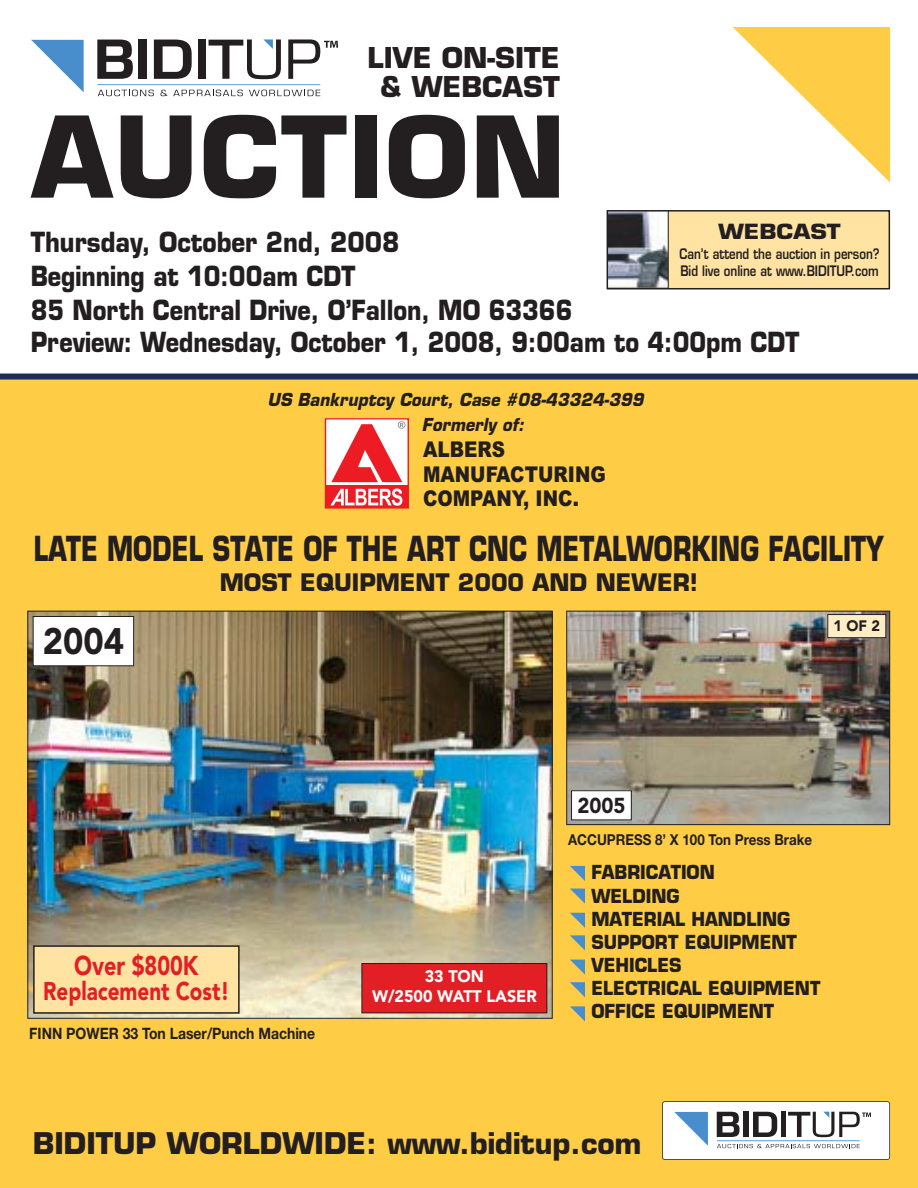
<style>
.page{position:relative;width:918px;height:1188px;background:#fff}
.page>*{position:absolute;margin:0;border:0;box-sizing:border-box;transform-origin:0 0}
.t1{font:700 109.65px "Eurostile";letter-spacing:.015em;color:#231f20}
.t2{font:900 36.6px "Avenir";color:#231f20;scale:.94 1}
.t3{font:700 33.6px "Eurostile";letter-spacing:.005em;color:#231f20;scale:.74 1}
.t4{font:700 29.1px "Eurostile";color:#231f20}
.t5{font:700 28.05px/29.2px "Eurostile";color:#231f20;text-align:center}
.t6{font:700 27px/33.3px "Eurostile";color:#231f20;scale:.89 1}
.t7{font:900 27px "Avenir";color:#e31f26;scale:.8 1}
.t8{font:900 25.5px "Avenir";color:#e31f26;scale:.81 1}
.t9{font:700 23.55px "Eurostile";color:#231f20}
.t10{font:900 21.75px/24.5px "Arial";color:#231f20;scale:.85 1}
.t11{font:900 21.45px "Avenir";color:#231f20;scale:.95 1}
.t12{font:700 20.4px "Eurostile";color:#231f20;scale:1.13 1}
.t13{font:700 18.9px/23.1px "Eurostile";color:#231f20;scale:.92 1}
.t14{font:italic 700 17.4px/25.5px "Eurostile";letter-spacing:.005em;color:#231f20;scale:.93 1}
.t15{font:900 16.65px/19.6px "Avenir";color:#fff;text-align:center;scale:.96 1}
.t16{font:700 15.75px "Helvetica Neue";color:#231f20;scale:.89 1}
.t17{font:700 15px "Helvetica Neue";color:#231f20;scale:.89 1}
.t18{font:900 15px "Avenir";color:#231f20;scale:.96 1}
.t19{font:600 14.1px/17.2px "Eurostile";color:#231f20;scale:.81 1}
</style>
<div class="page">
<div style="left:0;top:378px;width:918px;height:810px;background:#ffcc46"></div>
<svg style="left:98px;top:90px;width:56px;height:6px"></svg>
<svg style="left:161px;top:90px;width:82px;height:6px"></svg>
<svg style="left:249px;top:90px;width:71px;height:6px"></svg>
<svg style="left:31px;top:40px;width:53px;height:52px"></svg>
<hr style="left:97px;top:84px;width:223px;height:1px;background:#56a1d3">
<svg style="left:97px;top:40px;width:36px;height:39px"></svg>
<div style="left:138px;top:40px;width:9px;height:39px;background:#231f20"></div>
<svg style="left:154px;top:40px;width:38px;height:39px"></svg>
<div style="left:198px;top:40px;width:7px;height:39px;background:#231f20"></div>
<svg style="left:209px;top:39px;width:72px;height:40px"></svg>
<svg style="left:288px;top:39px;width:50px;height:40px"></svg>
<svg style="left:733px;top:27px;width:157px;height:156px"></svg>
<div style="left:0;top:374px;width:918px;height:6px;background:#193056"></div>
<div style="left:662px;top:1102px;width:228px;height:58px;background:#fff;border-radius:3px"></div>
<svg style="left:717px;top:1144px;width:143px;height:4px"></svg>
<svg style="left:674px;top:1112px;width:34px;height:34px"></svg>
<hr style="left:717px;top:1140px;width:143px;height:1px;background:#56a1d3">
<svg style="left:717px;top:1112px;width:23px;height:25px"></svg>
<div style="left:743px;top:1112px;width:6px;height:25px;background:#231f20"></div>
<svg style="left:753px;top:1112px;width:24px;height:25px"></svg>
<div style="left:781px;top:1112px;width:5px;height:25px;background:#231f20"></div>
<svg style="left:788px;top:1112px;width:83px;height:25px"></svg>
<div style="left:662px;top:1101px;width:228px;height:59px;border:2px solid #231f20;border-radius:3px"></div>
<svg style="left:570px;top:866px;width:14px;height:14px"></svg>
<svg style="left:570px;top:889px;width:14px;height:14px"></svg>
<svg style="left:570px;top:913px;width:14px;height:14px"></svg>
<svg style="left:570px;top:935px;width:14px;height:15px"></svg>
<svg style="left:570px;top:960px;width:14px;height:14px"></svg>
<svg style="left:570px;top:982px;width:14px;height:15px"></svg>
<svg style="left:570px;top:1006px;width:14px;height:15px"></svg>
<img style="left:29px;top:613px;width:522px;height:404px">
<img style="left:568px;top:613px;width:320px;height:210px">
<div style="left:566px;top:611px;width:324px;height:214px;border:1px solid #231f20"></div>
<img style="left:610px;top:213px;width:58px;height:73px">
<div style="left:668px;top:211px;width:221px;height:78px;background:#ffe3a2"></div>
<hr style="left:668px;top:210px;width:1px;height:78px;background:#231f20">
<div style="left:607px;top:210px;width:283px;height:79px;border:2px solid #231f20"></div>
<div style="left:326px;top:419px;width:82px;height:89px;background:#fff"></div>
<div style="left:325px;top:418px;width:84px;height:91px;border:1px solid #ed1c24"></div>
<svg style="left:331px;top:421px;width:75px;height:61px"></svg>
<div style="left:326px;top:485px;width:82px;height:23px;background:#ed1c24"></div>
<svg style="left:330px;top:489px;width:72px;height:17px"></svg>
<div style="left:362px;top:964px;width:185px;height:49px;background:#e31f26"></div>
<div style="left:362px;top:963px;width:185px;height:50px;border:1px solid #231f20"></div>
<div style="left:33px;top:617px;width:101px;height:49px;background:#fff"></div>
<div style="left:33px;top:616px;width:101px;height:50px;border:1px solid #231f20"></div>
<div style="left:572px;top:791px;width:59px;height:29px;background:#fff"></div>
<div style="left:571px;top:790px;width:61px;height:30px;border:1px solid #231f20"></div>
<div style="left:34px;top:946px;width:205px;height:67px;background:#ffe3a2"></div>
<div style="left:33px;top:945px;width:207px;height:69px;border:2px solid #231f20"></div>
<div style="left:828px;top:615px;width:58px;height:23px;background:#ffedc6"></div>
<div style="left:827px;top:614px;width:59px;height:24px;border:1px solid #231f20"></div>
<p class="t5" style="left:368px;top:46px;width:194px">LIVE ON-SITE &amp; WEBCAST</p>
<h1 class="t1" style="left:32px;top:115px;width:535px">AUCTION</h1>
<p class="t12" style="left:718px;top:223px;width:110px">WEBCAST</p>
<p class="t19" style="left:679px;top:247px;width:249px">Can’t attend the auction in person?<br>Bid live online at www.BIDITUP.com</p>
<p class="t6" style="left:31px;top:228px;width:865px">Thursday, October 2nd, 2008<br>Beginning at 10:00am CDT<br>85 North Central Drive, O’Fallon, MO 63366<br>Preview: Wednesday, October 1, 2008, 9:00am to 4:00pm CDT</p>
<p class="t14" style="left:422px;top:388px;width:240px;text-indent:-155px">US Bankruptcy Court, Case #08-43324-399<br>Formerly of:</p>
<p class="t10" style="left:423px;top:438px;width:216px">ALBERS<br>MANUFACTURING<br>COMPANY, INC.</p>
<p class="t3" style="left:34px;top:536px;width:1150px">LATE MODEL STATE OF THE ART CNC METALWORKING FACILITY</p>
<p class="t9" style="left:220px;top:574px;width:480px">MOST EQUIPMENT 2000 AND NEWER!</p>
<h2 class="t2" style="left:43px;top:626px;width:88px">2004</h2>
<p class="t18" style="left:834px;top:620px;width:50px">1OF2</p>
<p class="t11" style="left:577px;top:796px;width:52px">2005</p>
<p class="t7" style="left:74px;top:955px;width:157px">Over $800K</p>
<p class="t8" style="left:43px;top:981px;width:232px">Replacement Cost!</p>
<p class="t16" style="left:29px;top:1028px;width:323px">FINN POWER 33 Ton Laser/Punch Machine</p>
<p class="t15" style="left:372px;top:968px;width:173px">33 TON<br>W/2500 WATT LASER</p>
<p class="t17" style="left:568px;top:834px;width:276px">ACCUPRESS 8’ X 100 Ton Press Brake</p>
<p class="t13" style="left:591px;top:863px;width:250px">FABRICATION<br>WELDING<br>MATERIAL HANDLING<br>SUPPORT EQUIPMENT<br>VEHICLES<br>ELECTRICAL EQUIPMENT<br>OFFICE EQUIPMENT</p>
<p class="t4" style="left:33px;top:1132px;width:610px">BIDITUP WORLDWIDE: www.biditup.com</p>
</div>
